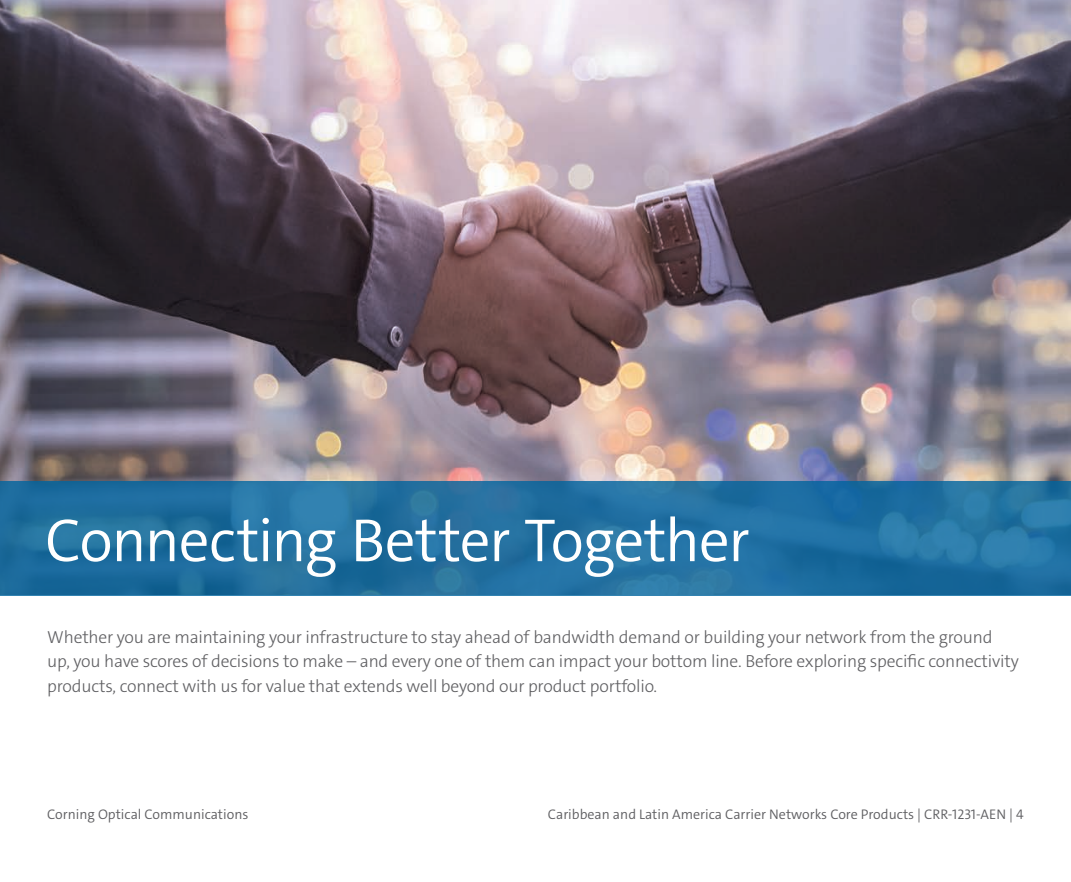
<style>
.page{position:relative;width:1071px;height:882px;background:#fff}
.page>*{position:absolute;margin:0;border:0;box-sizing:border-box;transform-origin:0 0}
.t1{font:300 61.25px "The Sans C4 s";letter-spacing:-.025em;color:#fff}
.t2{font:300 17.5px/24.5px "The Sans C4 s";letter-spacing:-.01em;color:#5f5f62}
.t3{font:300 14px "The Sans C4 s";color:#5f5f62}
</style>
<div class="page">
<img style="left:0;top:0;width:1071px;height:481px">
<svg style="left:0;top:481px;width:1071px;height:114px;background:#2170a0"></svg>
<p class="t1" style="left:45px;top:501px;width:706px">Connecting Better Together</p>
<p class="t2" style="left:47px;top:625px;width:947px">Whether you are maintaining your infrastructure to stay ahead of bandwidth demand or building your network from the ground</p>
<p class="t2" style="left:47px;top:649px;width:973px">up, you have scores of decisions to make – and every one of them can impact your bottom line. Before exploring specific connectivity products, connect with us for value that extends well beyond our product portfolio.</p>
<p class="t3" style="left:47px;top:805px;width:203px">Corning Optical Communications</p>
<p class="t3" style="left:548px;top:805px;width:477px">Caribbean and Latin America Carrier Networks Core Products | CRR-1231-AEN | 4</p>
</div>
